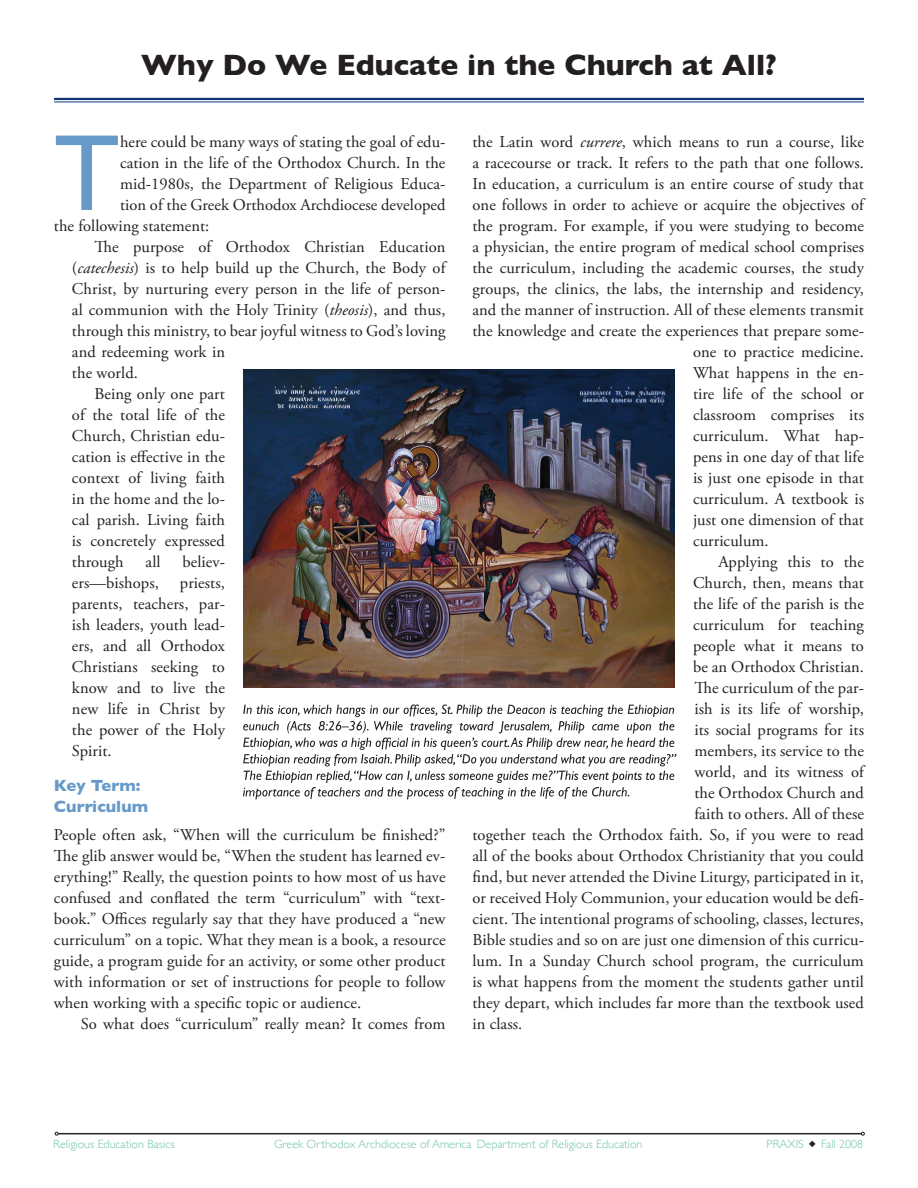
<style>
.page{position:relative;width:918px;height:1188px;background:#fff}
.page>*{position:absolute;margin:0;border:0;box-sizing:border-box;transform-origin:0 0}
.t1{font:108.9px "Gill Sans";color:#679ac8}
.t2{font:700 30px "Gill Sans";color:#231f20}
.t3{font:16.5px/21px "Adobe Garamond Pro";letter-spacing:.005em;color:#231f20;text-align:justify}
.t4{font:700 16.5px/21px "Gill Sans";color:#679ac8}
.t5{font:300 12px "Gill Sans";color:#70c6a2}
.s1{font-style:italic}
.s2{color:#231f20}
</style>
<div class="page">
<hr style="left:58px;top:1133px;width:803px;height:1px;background:#231f20">
<hr style="left:58px;top:1134px;width:803px;height:1px;background:#231f20">
<svg style="left:861px;top:1132px;width:4px;height:4px"></svg>
<hr style="left:54px;top:98px;width:810px;height:2px;background:#11367e">
<hr style="left:54px;top:102px;width:810px;height:1px;background:#11367e">
<img style="left:243px;top:369px;width:432px;height:318px">
<svg style="left:243px;top:705px;width:433px;height:94px"></svg>
<h2 class="t2" style="left:141px;top:41px;width:637px">Why Do We Educate in the Church at All?</h2>
<h1 class="t1" style="left:54px;top:109px;width:67px">T</h1>
<p class="t3" style="left:120px;top:132px;width:327px">here could be many ways of stating the goal of edu-</p>
<p class="t3" style="left:120px;top:153px;width:327px">cation in the life of the Orthodox Church. In the</p>
<p class="t3" style="left:120px;top:174px;width:327px">mid-1980s, the Department of Religious Educa-</p>
<p class="t3" style="left:120px;top:195px;width:327px">tion of the Greek Orthodox Archdiocese developed</p>
<p class="t3" style="left:54px;top:216px;width:157px">the following statement:</p>
<p class="t3" style="left:95px;top:237px;width:352px">The purpose of Orthodox Christian Education</p>
<p class="t3" style="left:72px;top:258px;width:375px">(<span class="s1">catechesis</span>) is to help build up the Church, the Body of</p>
<p class="t3" style="left:72px;top:279px;width:375px">Christ, by nurturing every person in the life of person-</p>
<p class="t3" style="left:72px;top:300px;width:375px">al communion with the Holy Trinity (<span class="s1">theosis</span>), and thus,</p>
<p class="t3" style="left:72px;top:321px;width:375px">through this ministry, to bear joyful witness to God’s loving</p>
<p class="t3" style="left:72px;top:342px;width:155px">and redeeming work in</p>
<p class="t3" style="left:72px;top:363px;width:67px">the world.</p>
<p class="t3" style="left:95px;top:384px;width:132px">Being only one part</p>
<p class="t3" style="left:72px;top:405px;width:155px">of the total life of the</p>
<p class="t3" style="left:72px;top:426px;width:154px">Church, Christian edu-</p>
<p class="t3" style="left:72px;top:447px;width:154px">cation is effective in the</p>
<p class="t3" style="left:72px;top:468px;width:154px">context of living faith</p>
<p class="t3" style="left:72px;top:489px;width:155px">in the home and the lo-</p>
<p class="t3" style="left:72px;top:510px;width:154px">cal parish. Living faith</p>
<p class="t3" style="left:72px;top:531px;width:155px">is concretely expressed</p>
<p class="t3" style="left:72px;top:552px;width:53px">through</p>
<p class="t3" style="left:146px;top:552px;width:16px">all</p>
<p class="t3" style="left:182px;top:552px;width:44px">believ-</p>
<p class="t3" style="left:72px;top:573px;width:88px">ers—bishops,</p>
<p class="t3" style="left:72px;top:573px;width:155px;text-indent:108px">priests, parents, teachers, par&shy;ish leaders, youth lead&shy;ers, and all Orthodox Christians seeking to know and to live the new life in Christ by the power of the Holy Spirit.</p>
<p class="t4" style="left:54px;top:774px;width:96px">Key Term:<br>Curriculum</p>
<p class="t3" style="left:54px;top:825px;width:393px">People often ask, “When will the curriculum be finished?” The glib answer would be, “When the student has learned ev&shy;erything!” Really, the question points to how most of us have confused and conflated the term “curriculum” with “text&shy;book.” Offices regularly say that they have produced a “new curriculum” on a topic. What they mean is a book, a resource guide, a program guide for an activity, or some other product with information or set of instructions for people to follow when working with a specific topic or audience.</p>
<p class="t3" style="left:81px;top:1014px;width:366px">So what does “curriculum” really mean? It comes from</p>
<p class="t3" style="left:472px;top:132px;width:393px">the Latin word <span class="s1">currere</span>, which means to run a course, like</p>
<p class="t3" style="left:472px;top:153px;width:393px">a racecourse or track. It refers to the path that one follows.</p>
<p class="t3" style="left:472px;top:174px;width:393px">In education, a curriculum is an entire course of study that</p>
<p class="t3" style="left:472px;top:195px;width:393px">one follows in order to achieve or acquire the objectives of</p>
<p class="t3" style="left:472px;top:216px;width:393px">the program. For example, if you were studying to become</p>
<p class="t3" style="left:472px;top:237px;width:393px">a physician, the entire program of medical school comprises</p>
<p class="t3" style="left:472px;top:258px;width:393px">the curriculum, including the academic courses, the study</p>
<p class="t3" style="left:472px;top:279px;width:393px">groups, the clinics, the labs, the internship and residency,</p>
<p class="t3" style="left:472px;top:300px;width:393px">and the manner of instruction. All of these elements transmit</p>
<p class="t3" style="left:472px;top:321px;width:393px">the knowledge and create the experiences that prepare some-</p>
<p class="t3" style="left:693px;top:342px;width:172px">one to practice medicine.</p>
<p class="t3" style="left:693px;top:363px;width:172px">What happens in the en-</p>
<p class="t3" style="left:693px;top:384px;width:173px">tire life of the school or</p>
<p class="t3" style="left:693px;top:405px;width:173px">classroom comprises its</p>
<p class="t3" style="left:693px;top:426px;width:173px">curriculum. What hap-</p>
<p class="t3" style="left:693px;top:447px;width:173px">pens in one day of that life</p>
<p class="t3" style="left:693px;top:468px;width:173px">is just one episode in that</p>
<p class="t3" style="left:693px;top:489px;width:173px">curriculum. A textbook is</p>
<p class="t3" style="left:693px;top:510px;width:173px">just one dimension of that</p>
<p class="t3" style="left:693px;top:531px;width:77px">curriculum.</p>
<p class="t3" style="left:718px;top:552px;width:147px">Applying this to the</p>
<p class="t3" style="left:693px;top:573px;width:173px">Church, then, means that</p>
<p class="t3" style="left:693px;top:594px;width:173px">the life of the parish is the</p>
<p class="t3" style="left:693px;top:615px;width:172px">curriculum for teaching</p>
<p class="t3" style="left:693px;top:636px;width:172px">people what it means to</p>
<p class="t3" style="left:693px;top:657px;width:173px">be an Orthodox Christian.</p>
<p class="t3" style="left:694px;top:678px;width:171px">The curriculum of the par-</p>
<p class="t3" style="left:694px;top:699px;width:171px">ish is its life of worship,</p>
<p class="t3" style="left:694px;top:720px;width:171px">its social programs for its</p>
<p class="t3" style="left:694px;top:741px;width:171px">members, its service to the</p>
<p class="t3" style="left:694px;top:762px;width:171px">world, and its witness of</p>
<p class="t3" style="left:694px;top:783px;width:171px">the Orthodox Church and</p>
<p class="t3" style="left:694px;top:804px;width:171px">faith to others. All of these</p>
<p class="t3" style="left:472px;top:825px;width:393px">together teach the Orthodox faith. So, if you were to read</p>
<p class="t3" style="left:472px;top:846px;width:393px">all of the books about Orthodox Christianity that you could</p>
<p class="t3" style="left:472px;top:867px;width:393px">find, but never attended the Divine Liturgy, participated in it,</p>
<p class="t3" style="left:472px;top:888px;width:393px">or received Holy Communion, your education would be defi-</p>
<p class="t3" style="left:472px;top:909px;width:393px">cient. The intentional programs of schooling, classes, lectures,</p>
<p class="t3" style="left:472px;top:930px;width:393px">Bible studies and so on are just one dimension of this curricu-</p>
<p class="t3" style="left:472px;top:951px;width:393px">lum. In a Sunday Church school program, the curriculum</p>
<p class="t3" style="left:472px;top:972px;width:393px">is what happens from the moment the students gather until</p>
<p class="t3" style="left:472px;top:993px;width:393px">they depart, which includes far more than the textbook used</p>
<p class="t3" style="left:472px;top:1014px;width:51px">in class.</p>
<p class="t5" style="left:53px;top:1135px;width:123px">Religious Education Basics</p>
<p class="t5" style="left:274px;top:1135px;width:370px">Greek Orthodox Archdiocese of America Department of Religious Education</p>
<p class="t5" style="left:767px;top:1135px;width:98px">PRAXIS <span class="s2">◆</span> Fall 2008</p>
</div>
